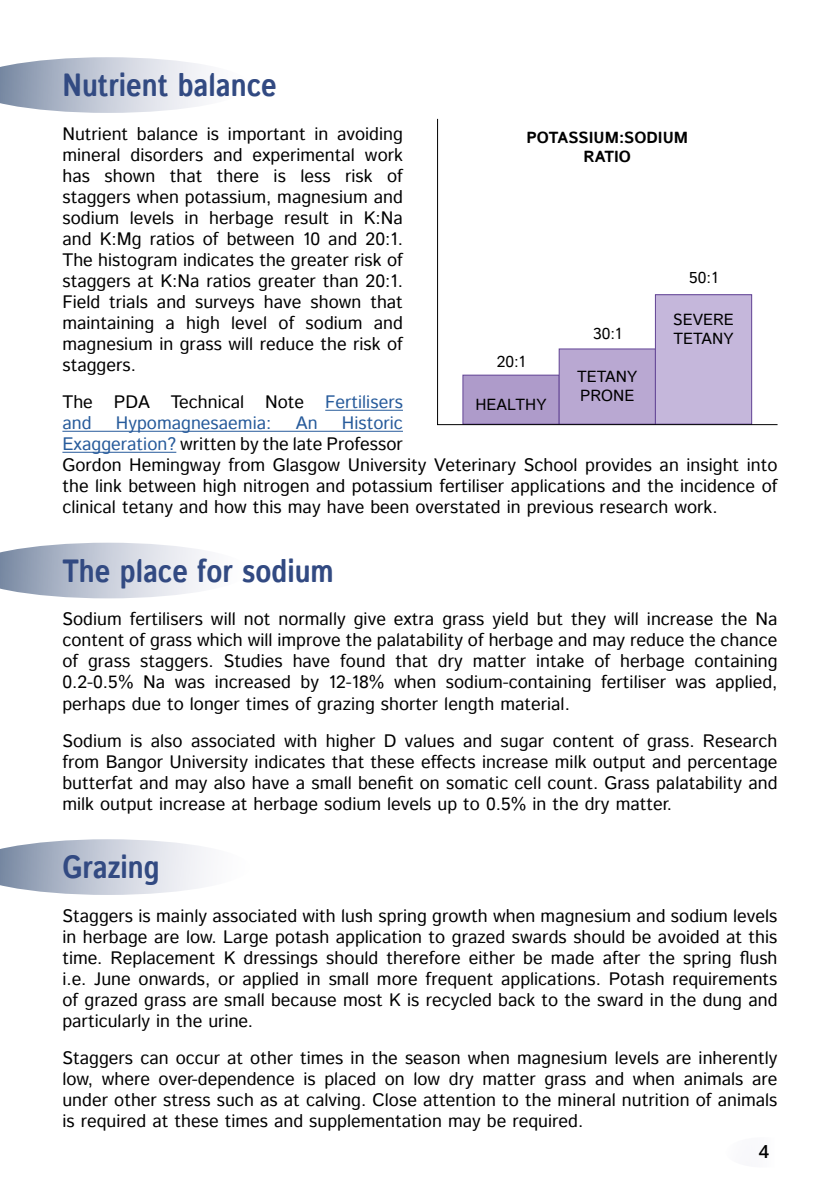
<style>
.page{position:relative;width:840px;height:1191px;background:#fff}
.page>*{position:absolute;margin:0;border:0;box-sizing:border-box;transform-origin:0 0}
.t1{font:700 32px "Istok";color:#324a82;scale:.85 1}
.t2{font:18px/21px "Istok";color:#000;text-align:justify}
.t3{font:18px "Istok";color:#275b9b}
.t4{font:18px "Open Sans";color:#000}
.t5{font:16px/19.2px "Istok";color:#000}
.t6{font:700 16px/19.2px "Istok";color:#000;text-align:center}
.s1{color:#275b9b}
</style>
<div class="page">
<svg style="left:0;top:839px;width:205px;height:56px"></svg>
<svg style="left:0;top:542px;width:204px;height:56px"></svg>
<svg style="left:0;top:57px;width:205px;height:56px"></svg>
<hr style="left:325px;top:410px;width:78px;height:1px;background:#275b9b">
<hr style="left:62px;top:431px;width:341px;height:1px;background:#275b9b">
<hr style="left:62px;top:452px;width:114px;height:1px;background:#275b9b">
<svg style="left:437px;top:119px;width:340px;height:306px"></svg>
<div style="left:725px;top:1137px;width:76px;height:30px;background:#fbfbfc;border-radius:50%"></div>
<h1 class="t1" style="left:62px;top:64px;width:253px">Nutrient balance</h1>
<p class="t2" style="left:62px;top:124px;width:342px">Nutrient balance is important in avoiding mineral disorders and experimental work has shown that there is less risk of staggers when potassium, magnesium and sodium levels in herbage result in K:Na and K:Mg ratios of between 10 and 20:1.<br>The histogram indicates the greater risk of staggers at K:Na ratios greater than 20:1.<br>Field trials and surveys have shown that maintaining a high level of sodium and magnesium in grass will reduce the risk of staggers.</p>
<p class="t2" style="left:62px;top:392px;width:342px">The PDA Technical Note <span class="s1">Fertilisers and</span></p>
<p class="t6" style="left:526px;top:128px;width:163px">POTASSIUM:SODIUM<br>RATIO</p>
<p class="t5" style="left:689px;top:269px;width:30px">50:1</p>
<p class="t5" style="left:672px;top:311px;width:62px">SEVERE<br>TETANY</p>
<p class="t5" style="left:592px;top:325px;width:30px">30:1</p>
<p class="t5" style="left:496px;top:352px;width:30px">20:1</p>
<p class="t5" style="left:577px;top:368px;width:62px">TETANY<br>PRONE</p>
<p class="t5" style="left:475px;top:396px;width:73px">HEALTHY</p>
<p class="t2" style="left:62px;top:413px;width:716px;text-align:left;text-indent:279px"><span class="s1">Historic<br>Exaggeration?</span> written by the late Professor<br>Gordon Hemingway from Glasgow University Veterinary School provides an insight into the link between high nitrogen and potassium fertiliser applications and the incidence of clinical tetany and how this may have been overstated in previous research work.</p>
<p class="t3" style="left:116px;top:411px;width:157px">Hypomagnesaemia:</p>
<p class="t3" style="left:295px;top:411px;width:23px">An</p>
<h1 class="t1" style="left:62px;top:549px;width:321px">The place for sodium</h1>
<p class="t2" style="left:62px;top:610px;width:716px">Sodium fertilisers will not normally give extra grass yield but they will increase the Na content of grass which will improve the palatability of herbage and may reduce the chance of grass staggers. Studies have found that dry matter intake of herbage containing 0.2‑0.5% Na was increased by 12‑18% when sodium-containing fertiliser was applied, perhaps due to longer times of grazing shorter length material.</p>
<p class="t2" style="left:62px;top:731px;width:716px">Sodium is also associated with higher D values and sugar content of grass. Research from Bangor University indicates that these effects increase milk output and percentage butterfat and may also have a small benefit on somatic cell count. Grass palatability and milk output increase at herbage sodium levels up to 0.5% in the dry matter.</p>
<h1 class="t1" style="left:62px;top:846px;width:116px">Grazing</h1>
<p class="t2" style="left:62px;top:906px;width:716px">Staggers is mainly associated with lush spring growth when magnesium and sodium levels in herbage are low. Large potash application to grazed swards should be avoided at this time. Replacement K dressings should therefore either be made after the spring flush i.e. June onwards, or applied in small more frequent applications. Potash requirements of grazed grass are small because most K is recycled back to the sward in the dung and particularly in the urine.</p>
<p class="t2" style="left:62px;top:1048px;width:716px">Staggers can occur at other times in the season when magnesium levels are inherently low, where over-dependence is placed on low dry matter grass and when animals are under other stress such as at calving. Close attention to the mineral nutrition of animals is required at these times and supplementation may be required.</p>
<p class="t4" style="left:758px;top:1139px;width:12px">4</p>
</div>
